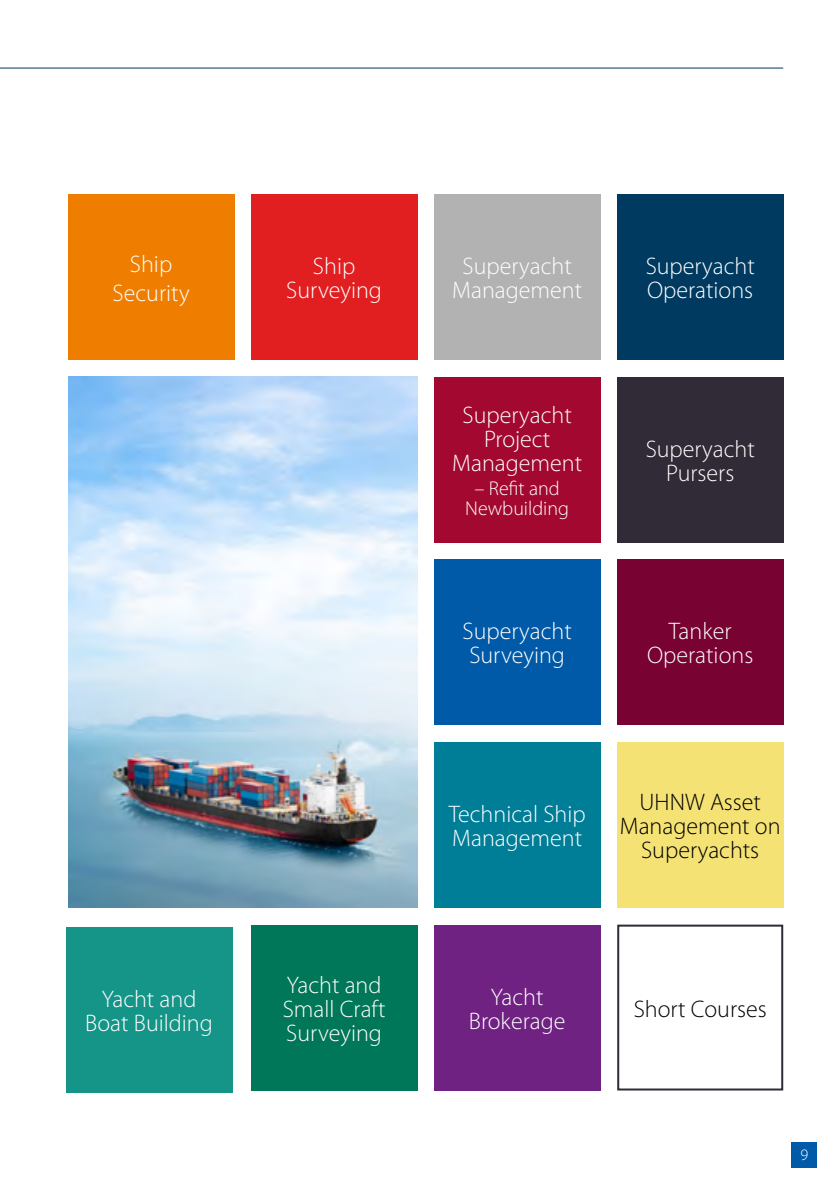
<style>
.page{position:relative;width:840px;height:1191px;background:#fff}
.page>*{position:absolute;margin:0;border:0;box-sizing:border-box;transform-origin:0 0}
.t1{font:300 24px/24px "Myriad Pro";color:#fff;text-align:center}
.t2{font:300 24px/24px "Myriad Pro";color:#000;text-align:center}
.t3{font:300 20px/20px "Myriad Pro";color:#fff;text-align:center}
.t4{font:300 16px "Myriad Pro";color:#fff}
</style>
<div class="page">
<img style="left:68px;top:377px;width:349px;height:531px">
<div style="left:66px;top:926px;width:166px;height:166px;background:#159588"></div>
<div style="left:617px;top:742px;width:165px;height:166px;background:#f5e275"></div>
<div style="left:434px;top:559px;width:166px;height:166px;background:#005aa7"></div>
<div style="left:434px;top:742px;width:166px;height:166px;background:#007d97"></div>
<div style="left:617px;top:559px;width:165px;height:166px;background:#780232"></div>
<div style="left:434px;top:194px;width:166px;height:166px;background:#b3b2b2"></div>
<div style="left:251px;top:194px;width:166px;height:166px;background:#e11f21"></div>
<div style="left:617px;top:194px;width:165px;height:166px;background:#003a60"></div>
<div style="left:434px;top:377px;width:166px;height:165px;background:#a30930"></div>
<div style="left:434px;top:924px;width:166px;height:166px;background:#702283"></div>
<div style="left:251px;top:924px;width:166px;height:166px;background:#007758"></div>
<div style="left:68px;top:194px;width:166px;height:166px;background:#ef7d00"></div>
<div style="left:617px;top:377px;width:165px;height:165px;background:#302b37"></div>
<div style="left:617px;top:924px;width:165px;height:166px;border:2px solid #302b37"></div>
<div style="left:791px;top:1142px;width:25px;height:26px;background:#005aa7"></div>
<hr style="left:0;top:68px;width:782px;height:1px;background:#003a60">
<p class="t1" style="left:113px;top:249px;width:78px;line-height:28.8px">Ship<br>Security</p>
<p class="t1" style="left:85px;top:986px;width:129px">Yacht and<br>Boat Building</p>
<p class="t1" style="left:286px;top:254px;width:97px">Ship<br>Surveying</p>
<p class="t1" style="left:645px;top:254px;width:111px;text-align:left">Superyacht<br>Operations</p>
<p class="t1" style="left:452px;top:254px;width:131px">Superyacht<br>Management</p>
<p class="t1" style="left:452px;top:402px;width:131px">Superyacht<br>Project<br>Management</p>
<p class="t3" style="left:465px;top:478px;width:105px">– Refit and<br>Newbuilding</p>
<p class="t1" style="left:462px;top:619px;width:111px;text-align:left">Superyacht<br>Surveying</p>
<p class="t1" style="left:645px;top:436px;width:111px">Superyacht<br>Pursers</p>
<p class="t1" style="left:646px;top:619px;width:107px">Tanker<br>Operations</p>
<p class="t1" style="left:282px;top:972px;width:104px;text-align:left">Yacht and<br>Small Craft<br>Surveying</p>
<p class="t1" style="left:448px;top:801px;width:138px;text-align:left">Technical Ship<br>Management</p>
<p class="t2" style="left:619px;top:789px;width:162px">UHNW Asset<br>Management on<br>Superyachts</p>
<p class="t1" style="left:468px;top:984px;width:98px">Yacht<br>Brokerage</p>
<p class="t2" style="left:633px;top:996px;width:134px">Short Courses</p>
<p class="t4" style="left:800px;top:1145px;width:9px">9</p>
</div>
